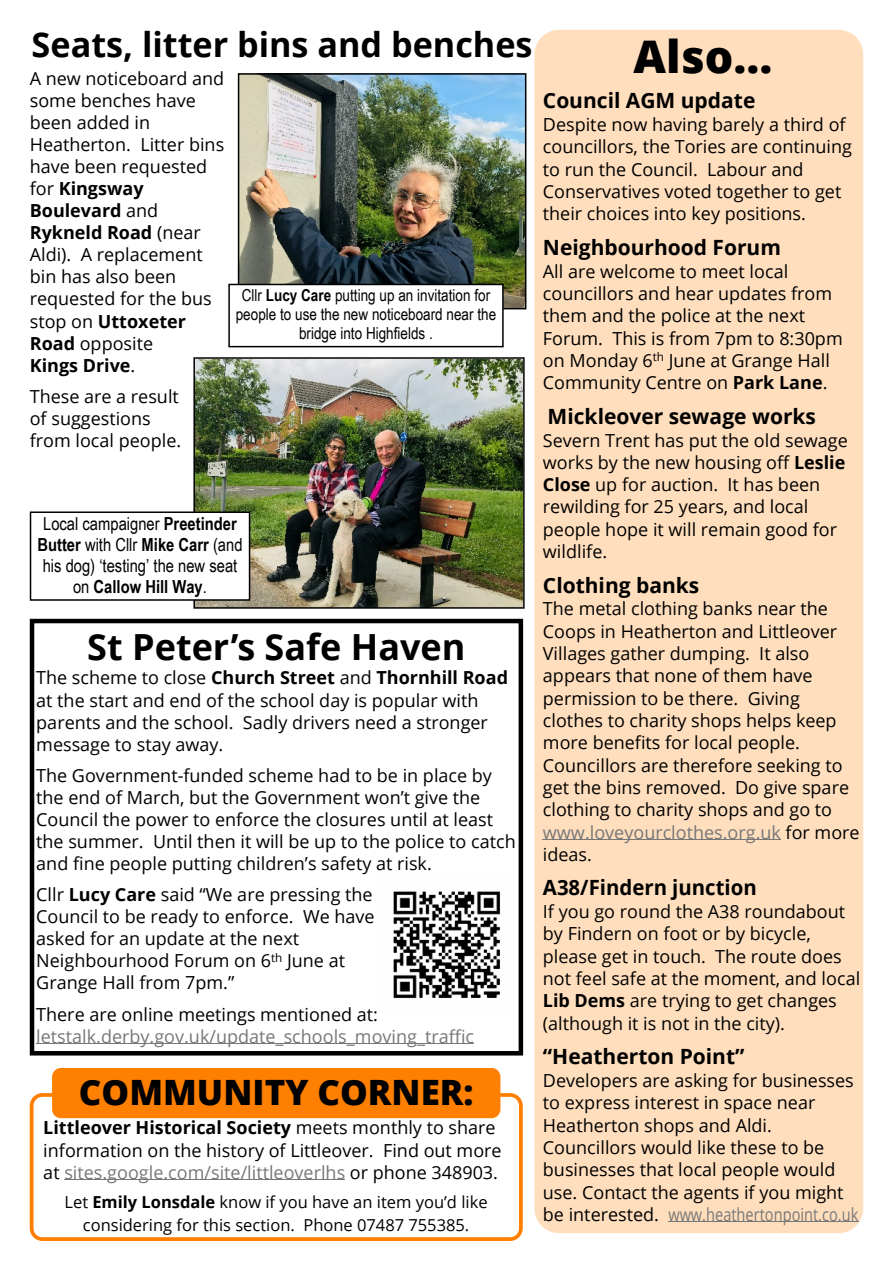
<style>
.page{position:relative;width:893px;height:1263px;background:#fff}
.page>*{position:absolute;margin:0;border:0;box-sizing:border-box;transform-origin:0 0}
.t1{font:800 45px "Open Sans";color:#000}
.t2{font:700 36px "Open Sans";color:#000}
.t3{font:800 34.95px "Open Sans";color:#000}
.t4{font:700 34.2px "Open Sans";color:#000}
.t5{font:700 21px "Open Sans";color:#000}
.t6{font:18px/22.4px "Open Sans";color:#000}
.t7{font:18px/20.7px "Arial Narrow";color:#000;text-align:center}
.t8{font:18px "Open Sans";color:#777}
.t9{font:16.5px/18.9px "Arial Narrow";color:#000;text-align:center}
.t10{font:16.5px/22.5px "Open Sans";color:#000;text-align:center}
.s1{font-weight:700}
.s2{color:#777}
</style>
<div class="page">
<div style="left:534px;top:30px;width:329px;height:1203px;background:#ffdebd;border-radius:25px"></div>
<hr style="left:543px;top:839px;width:238px;height:1px;background:#777">
<hr style="left:668px;top:1221px;width:190px;height:1px;background:#777">
<div style="left:30px;top:1093px;width:493px;height:148px;background:#fff;border:4px solid #ff8000;border-radius:11px"></div>
<div style="left:52px;top:1068px;width:448px;height:50px;background:#ff8000;border-radius:9px"></div>
<hr style="left:64px;top:1179px;width:281px;height:1px;background:#777">
<div style="left:30px;top:619px;width:493px;height:436px;border:4px solid #000"></div>
<hr style="left:36px;top:1043px;width:438px;height:1px;background:#777">
<img style="left:241px;top:76px;width:282px;height:230px">
<div style="left:238px;top:73px;width:288px;height:236px;border:2px solid #000"></div>
<img style="left:196px;top:360px;width:326px;height:246px">
<div style="left:193px;top:357px;width:332px;height:252px;border:2px solid #000"></div>
<div style="left:31px;top:512px;width:219px;height:88px;background:#fff"></div>
<div style="left:30px;top:511px;width:220px;height:90px;border:2px solid #000"></div>
<div style="left:229px;top:284px;width:274px;height:63px;background:#fff"></div>
<div style="left:228px;top:284px;width:276px;height:63px;border:2px solid #000"></div>
<img style="left:393px;top:891px;width:107px;height:107px">
<h3 class="t4" style="left:32px;top:31px;width:503px">Seats, litter bins and benches</h3>
<p class="t6" style="left:30px;top:69px;width:196px">A new noticeboard and some benches have been added in<br>Heatherton. Litter bins have been requested for <span class="s1">Kingsway<br>Boulevard</span> and<br><span class="s1">Rykneld Road</span> (near<br>Aldi). A replacement bin has also been requested for the bus stop on <span class="s1">Uttoxeter<br>Road</span> opposite<br><span class="s1">Kings Drive</span>.</p>
<p class="t6" style="left:30px;top:387px;width:153px">These are a result of suggestions from local people.</p>
<p class="t9" style="left:236px;top:287px;width:262px">Cllr <span class="s1">Lucy Care</span> putting up an invitation for people to use the new noticeboard near the bridge into Highfields .</p>
<p class="t7" style="left:37px;top:515px;width:207px">Local campaigner <span class="s1">Preetinder<br>Butter</span> with Cllr <span class="s1">Mike Carr</span> (and his dog) ‘testing’ the new seat on <span class="s1">Callow Hill Way</span>.</p>
<h2 class="t2" style="left:87px;top:632px;width:380px">St Peter’s Safe Haven</h2>
<p class="t6" style="left:36px;top:669px;width:473px">The scheme to close <span class="s1">Church Street</span> and <span class="s1">Thornhill Road </span>at the start and end of the school day is popular with parents and the school. Sadly drivers need a stronger message to stay away.</p>
<p class="t6" style="left:36px;top:766px;width:481px">The Government-funded scheme had to be in place by the end of March, but the Government won’t give the Council the power to enforce the closures until at least the summer. Until then it will be up to the police to catch and fine people putting children’s safety at risk.</p>
<p class="t6" style="left:36px;top:885px;width:340px">Cllr <span class="s1">Lucy Care</span> said “We are pressing the<br>Council to be ready to enforce. We have asked for an update at the next<br>Neighbourhood Forum on 6<sup>th</sup> June at<br>Grange Hall from 7pm.”</p>
<p class="t6" style="left:36px;top:1005px;width:343px">There are online meetings mentioned at:</p>
<p class="t8" style="left:36px;top:1029px;width:439px">letstalk.derby.gov.uk/update_schools_moving_traffic</p>
<h3 class="t3" style="left:79px;top:1078px;width:396px">COMMUNITY CORNER:</h3>
<p class="t6" style="left:43px;top:1119px;width:460px"><span class="s1">Littleover Historical Society</span> meets monthly to share information on the history of Littleover. Find out more at <span class="s2">sites.google.com/site/littleoverlhs</span> or phone 348903.</p>
<p class="t10" style="left:65px;top:1192px;width:425px">Let <span class="s1">Emily Lonsdale</span> know if you have an item you’d like considering for this section. Phone 07487 755385.</p>
<h1 class="t1" style="left:634px;top:38px;width:140px">Also…</h1>
<p class="t5" style="left:543px;top:92px;width:214px">Council AGM update</p>
<p class="t6" style="left:543px;top:115px;width:310px">Despite now having barely a third of councillors, the Tories are continuing to run the Council. Labour and Conservatives voted together to get their choices into key positions.</p>
<p class="t5" style="left:543px;top:239px;width:240px">Neighbourhood Forum</p>
<p class="t6" style="left:543px;top:262px;width:301px">All are welcome to meet local councillors and hear updates from them and the police at the next<br>Forum. This is from 7pm to 8:30pm on Monday 6<sup>th</sup> June at Grange Hall<br>Community Centre on <span class="s1">Park Lane</span>.</p>
<p class="t5" style="left:548px;top:408px;width:270px">Mickleover sewage works</p>
<p class="t6" style="left:543px;top:431px;width:306px">Severn Trent has put the old sewage works by the new housing off <span class="s1">Leslie<br>Close</span> up for auction. It has been rewilding for 25 years, and local people hope it will remain good for wildlife.</p>
<p class="t5" style="left:543px;top:576px;width:158px">Clothing banks</p>
<p class="t6" style="left:543px;top:599px;width:318px">The metal clothing banks near the<br>Coops in Heatherton and Littleover<br>Villages gather dumping. It also appears that none of them have permission to be there. Giving clothes to charity shops helps keep more benefits for local people.<br>Councillors are therefore seeking to get the bins removed. Do give spare clothing to charity shops and go to <span class="s2">www.loveyourclothes.org.uk</span> for more ideas.</p>
<p class="t5" style="left:543px;top:879px;width:215px">A38/Findern junction</p>
<p class="t6" style="left:543px;top:902px;width:319px">If you go round the A38 roundabout by Findern on foot or by bicycle, please get in touch. The route does not feel safe at the moment, and local <span class="s1">Lib Dems</span> are trying to get changes (although it is not in the city).</p>
<p class="t5" style="left:543px;top:1048px;width:203px">“Heatherton Point”</p>
<p class="t6" style="left:543px;top:1071px;width:317px">Developers are asking for businesses to express interest in space near Heatherton shops and Aldi.<br>Councillors would like these to be businesses that local people would use. Contact the agents if you might be interested. <span class="s2">www.heathertonpoint.co.uk</span></p>
</div>
